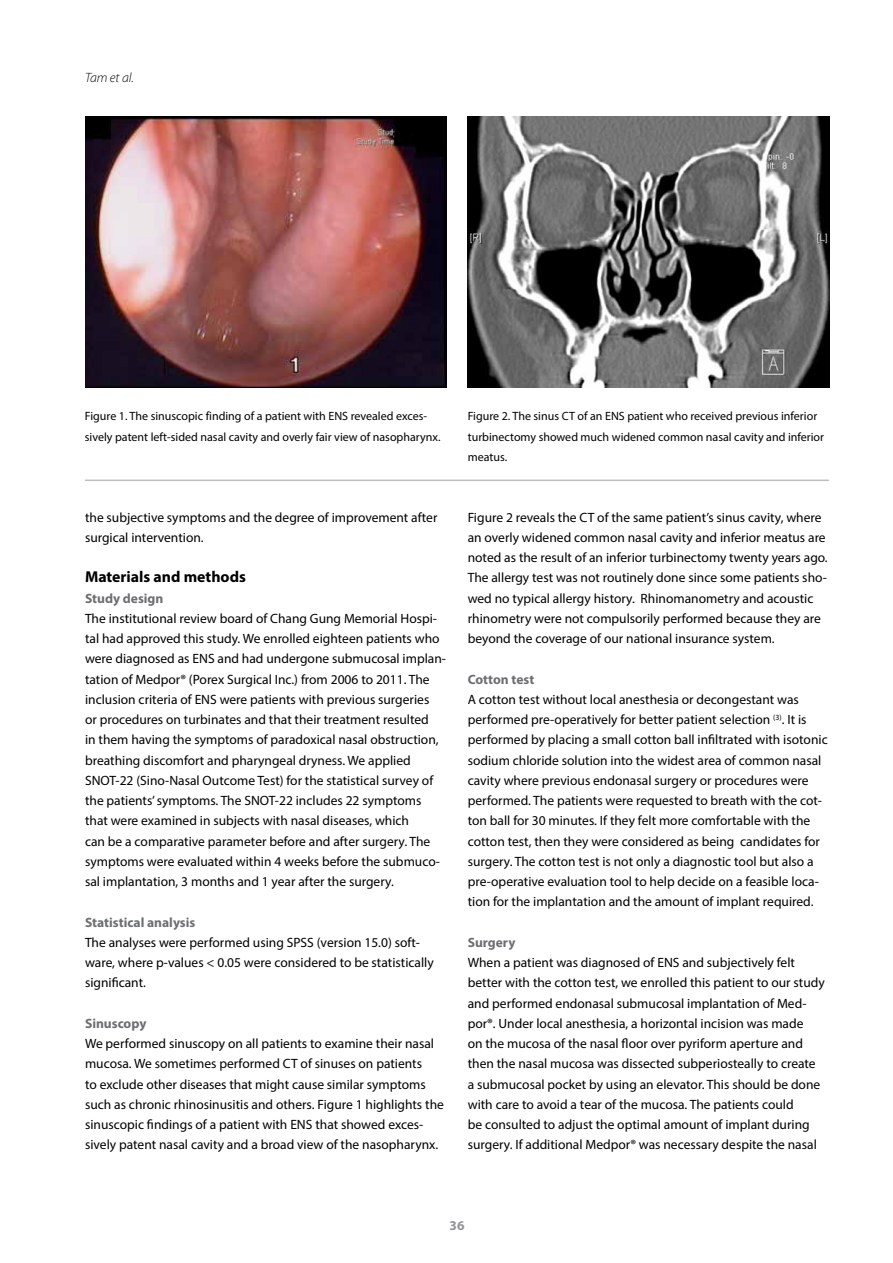
<style>
.page{position:relative;width:893px;height:1263px;background:#fff}
.page>*{position:absolute;margin:0;border:0;box-sizing:border-box;transform-origin:0 0}
.t1{font:700 15.75px "Myriad Pro";color:#000}
.t2{font:13.5px/20.2px "Myriad Pro";color:#000}
.t3{font:700 13.5px "Myriad Pro";color:#6d6e71}
.t4{font:italic 300 13.5px "Myriad Pro";color:#000}
.t5{font:700 13.5px "Myriad Pro";color:#939598}
.t6{font:12px/20.2px "Myriad Pro";color:#000}
</style>
<div class="page">
<img style="left:85px;top:117px;width:361px;height:270px">
<img style="left:467px;top:117px;width:363px;height:270px">
<hr style="left:85px;top:480px;width:744px;height:1px;background:#bcbec0">
<p class="t4" style="left:85px;top:70px;width:50px">Tam et al.</p>
<p class="t6" style="left:85px;top:406px;width:357px">Figure 1. The sinuscopic finding of a patient with ENS revealed exces&shy;sively patent left-sided nasal cavity and overly fair view of nasopharynx.</p>
<p class="t6" style="left:468px;top:406px;width:358px">Figure 2. The sinus CT of an ENS patient who received previous inferior turbinectomy showed much widened common nasal cavity and inferior meatus.</p>
<p class="t2" style="left:85px;top:507px;width:354px">the subjective symptoms and the degree of improvement after surgical intervention.</p>
<p class="t1" style="left:85px;top:567px;width:162px">Materials and methods</p>
<p class="t3" style="left:85px;top:589px;width:80px">Study design</p>
<p class="t2" style="left:85px;top:608px;width:362px">The institutional review board of Chang Gung Memorial Hospi&shy;tal had approved this study. We enrolled eighteen patients who were diagnosed as ENS and had undergone submucosal implan&shy;tation of Medpor® (Porex Surgical Inc.) from 2006 to 2011. The inclusion criteria of ENS were patients with previous surgeries<br>or procedures on turbinates and that their treatment resulted<br>in them having the symptoms of paradoxical nasal obstruction, breathing discomfort and pharyngeal dryness. We applied SNOT-22 (Sino-Nasal Outcome Test) for the statistical survey of the patients’ symptoms. The SNOT-22 includes 22 symptoms that were examined in subjects with nasal diseases, which<br>can be a comparative parameter before and after surgery. The symptoms were evaluated within 4 weeks before the submuco&shy;sal implantation, 3 months and 1 year after the surgery.</p>
<p class="t3" style="left:85px;top:913px;width:112px">Statistical analysis</p>
<p class="t2" style="left:85px;top:932px;width:350px">The analyses were performed using SPSS (version 15.0) soft&shy;ware, where p-values &lt; 0.05 were considered to be statistically significant.</p>
<p class="t3" style="left:85px;top:1014px;width:63px">Sinuscopy</p>
<p class="t2" style="left:85px;top:1033px;width:360px">We performed sinuscopy on all patients to examine their nasal mucosa. We sometimes performed CT of sinuses on patients<br>to exclude other diseases that might cause similar symptoms such as chronic rhinosinusitis and others. Figure 1 highlights the sinuscopic findings of a patient with ENS that showed exces&shy;sively patent nasal cavity and a broad view of the nasopharynx.</p>
<p class="t2" style="left:468px;top:507px;width:361px">Figure 2 reveals the CT of the same patient’s sinus cavity, where an overly widened common nasal cavity and inferior meatus are noted as the result of an inferior turbinectomy twenty years ago.<br>The allergy test was not routinely done since some patients sho&shy;wed no typical allergy history. Rhinomanometry and acoustic rhinometry were not compulsorily performed because they are beyond the coverage of our national insurance system.</p>
<p class="t3" style="left:468px;top:670px;width:68px">Cotton test</p>
<p class="t2" style="left:468px;top:689px;width:361px">A cotton test without local anesthesia or decongestant was performed pre-operatively for better patient selection <sup>(3)</sup>. It is performed by placing a small cotton ball infiltrated with isotonic sodium chloride solution into the widest area of common nasal cavity where previous endonasal surgery or procedures were performed. The patients were requested to breath with the cot&shy;ton ball for 30 minutes. If they felt more comfortable with the cotton test, then they were considered as being candidates for surgery. The cotton test is not only a diagnostic tool but also a pre-operative evaluation tool to help decide on a feasible loca&shy;tion for the implantation and the amount of implant required.</p>
<p class="t3" style="left:468px;top:933px;width:49px">Surgery</p>
<p class="t2" style="left:468px;top:952px;width:359px">When a patient was diagnosed of ENS and subjectively felt better with the cotton test, we enrolled this patient to our study and performed endonasal submucosal implantation of Med&shy;por®. Under local anesthesia, a horizontal incision was made<br>on the mucosa of the nasal floor over pyriform aperture and then the nasal mucosa was dissected subperiosteally to create a submucosal pocket by using an elevator. This should be done with care to avoid a tear of the mucosa. The patients could<br>be consulted to adjust the optimal amount of implant during surgery. If additional Medpor® was necessary despite the nasal</p>
<p class="t5" style="left:450px;top:1217px;width:16px">36</p>
</div>
